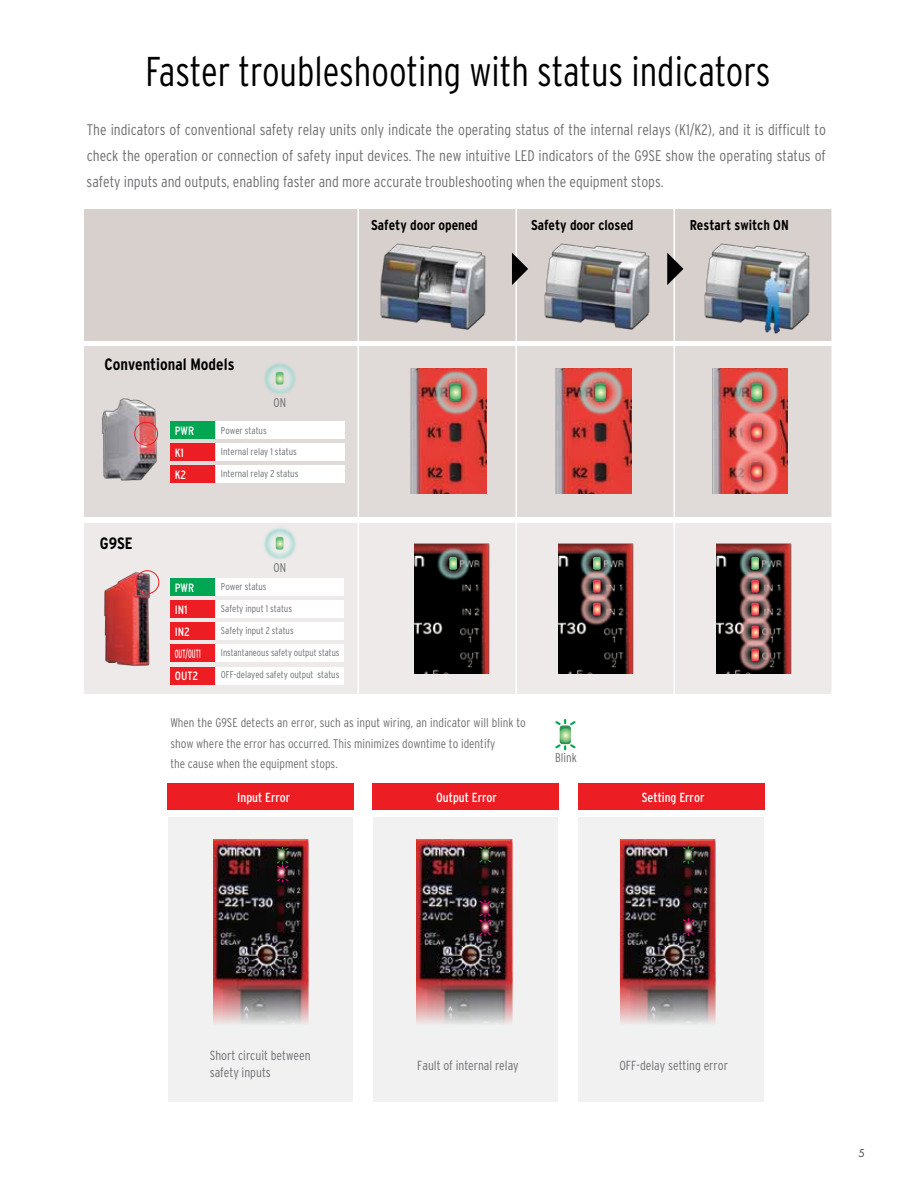
<style>
.page{position:relative;width:918px;height:1188px;background:#fff}
.page>*{position:absolute;margin:0;border:0;box-sizing:border-box;transform-origin:0 0}
.t1{font:300 condensed 41.55px "Interstate CE";color:#000;scale:.94 1}
.t2{font:700 condensed 16.35px "Interstate CE";color:#000}
.t3{font:300 condensed 15.3px/26.2px "Interstate CE";color:#6d6e71;text-align:justify}
.t4{font:700 condensed 14.25px "Interstate CE";color:#000}
.t5{font:300 condensed 13.2px/17px "Interstate CE";color:#6d6e71}
.t6{font:condensed 13.2px "Interstate CE";color:#fff}
.t7{font:300 condensed 12.6px/20.1px "Interstate CE";color:#6d6e71}
.t8{font:condensed 12px/21.9px "Interstate CE";color:#fff}
.t9{font:10.5px "Futura";color:#4d4d4f}
.t10{font:300 condensed 9.9px "Interstate CE";color:#6d6e71}
.t11{font:300 condensed 9.9px "Interstate CE";color:#6d6e71;scale:.96 1}
</style>
<div class="page">
<div style="left:168px;top:817px;width:185px;height:284px;background:#f1f1f2"></div>
<div style="left:373px;top:817px;width:185px;height:284px;background:#f1f1f2"></div>
<div style="left:579px;top:817px;width:185px;height:284px;background:#f1f1f2"></div>
<div style="left:168px;top:783px;width:186px;height:26px;background:#ed1d24"></div>
<div style="left:372px;top:783px;width:187px;height:26px;background:#ed1d24"></div>
<div style="left:578px;top:783px;width:187px;height:26px;background:#ed1d24"></div>
<img style="left:214px;top:840px;width:95px;height:136px">
<svg style="left:276px;top:878px;width:14px;height:4px"></svg>
<img style="left:417px;top:840px;width:95px;height:136px">
<svg style="left:478px;top:900px;width:14px;height:4px"></svg>
<svg style="left:478px;top:913px;width:14px;height:10px"></svg>
<svg style="left:478px;top:932px;width:14px;height:4px"></svg>
<img style="left:620px;top:840px;width:96px;height:136px">
<svg style="left:682px;top:918px;width:13px;height:5px"></svg>
<svg style="left:682px;top:931px;width:13px;height:5px"></svg>
<svg style="left:682px;top:846px;width:13px;height:5px"></svg>
<svg style="left:682px;top:859px;width:13px;height:5px"></svg>
<img style="left:213px;top:976px;width:96px;height:48px">
<img style="left:416px;top:976px;width:97px;height:48px">
<img style="left:620px;top:976px;width:96px;height:48px">
<div style="left:85px;top:209px;width:748px;height:131px;background:#d7d0cd"></div>
<div style="left:85px;top:346px;width:748px;height:170px;background:#e0dbd9"></div>
<div style="left:85px;top:523px;width:748px;height:170px;background:#edeae9"></div>
<hr style="left:357px;top:204px;width:2px;height:494px;background:#fff">
<hr style="left:515px;top:203px;width:2px;height:494px;background:#fff">
<hr style="left:673px;top:203px;width:2px;height:494px;background:#fff">
<hr style="left:832px;top:203px;width:1px;height:494px;background:#fff">
<svg style="left:512px;top:253px;width:16px;height:32px"></svg>
<svg style="left:667px;top:253px;width:16px;height:32px"></svg>
<img style="left:102px;top:398px;width:57px;height:83px">
<img style="left:104px;top:570px;width:56px;height:96px">
<div style="left:170px;top:422px;width:44px;height:17px;background:#00a651"></div>
<div style="left:170px;top:444px;width:44px;height:17px;background:#ed1d24"></div>
<div style="left:170px;top:466px;width:44px;height:17px;background:#ed1d24"></div>
<div style="left:216px;top:444px;width:129px;height:17px;background:#fff"></div>
<div style="left:216px;top:466px;width:129px;height:17px;background:#fff"></div>
<div style="left:170px;top:578px;width:44px;height:18px;background:#00a651"></div>
<div style="left:170px;top:601px;width:44px;height:17px;background:#ed1d24"></div>
<div style="left:170px;top:623px;width:44px;height:17px;background:#ed1d24"></div>
<div style="left:170px;top:645px;width:44px;height:17px;background:#ed1d24"></div>
<div style="left:170px;top:667px;width:44px;height:17px;background:#ed1d24"></div>
<div style="left:216px;top:601px;width:128px;height:17px;background:#fff"></div>
<div style="left:216px;top:623px;width:128px;height:17px;background:#fff"></div>
<div style="left:216px;top:645px;width:128px;height:17px;background:#fff"></div>
<div style="left:216px;top:667px;width:128px;height:17px;background:#fff"></div>
<div style="left:136px;top:570px;width:23px;height:24px;border:1px solid #ed1d24;border-radius:50%"></div>
<div style="left:134px;top:422px;width:24px;height:23px;border:1px solid #ed1d24;border-radius:50%"></div>
<img style="left:415px;top:633px;width:75px;height:41px">
<img style="left:555px;top:468px;width:76px;height:25px">
<img style="left:410px;top:468px;width:76px;height:25px">
<svg style="left:478px;top:846px;width:14px;height:4px"></svg>
<svg style="left:478px;top:859px;width:14px;height:4px"></svg>
<svg style="left:276px;top:847px;width:13px;height:4px"></svg>
<svg style="left:276px;top:860px;width:14px;height:9px"></svg>
<img style="left:558px;top:543px;width:76px;height:131px">
<img style="left:380px;top:316px;width:145px;height:152px">
<img style="left:525px;top:316px;width:152px;height:152px">
<img style="left:681px;top:316px;width:151px;height:41px">
<img style="left:712px;top:357px;width:120px;height:39px">
<img style="left:681px;top:396px;width:151px;height:152px">
<img style="left:685px;top:493px;width:140px;height:23px">
<img style="left:685px;top:516px;width:140px;height:23px">
<img style="left:685px;top:539px;width:140px;height:23px">
<img style="left:716px;top:562px;width:76px;height:22px">
<img style="left:685px;top:584px;width:140px;height:110px">
<img style="left:383px;top:493px;width:141px;height:140px">
<img style="left:532px;top:243px;width:129px;height:91px">
<img style="left:380px;top:243px;width:117px;height:91px">
<img style="left:692px;top:243px;width:130px;height:91px">
<img style="left:210px;top:473px;width:140px;height:140px">
<img style="left:210px;top:340px;width:140px;height:108px">
<svg style="left:555px;top:719px;width:21px;height:31px"></svg>
<h1 class="t1" style="left:145px;top:46px;width:666px">Faster troubleshooting with status indicators</h1>
<p class="t3" style="left:87px;top:116px;width:741px">The indicators of conventional safety relay units only indicate the operating status of the internal relays (K1/K2), and it is difficult to check the operation or connection of safety input devices. The new intuitive LED indicators of the G9SE show the operating status of safety inputs and outputs, enabling faster and more accurate troubleshooting when the equipment stops.</p>
<p class="t4" style="left:371px;top:216px;width:108px">Safety door opened</p>
<p class="t4" style="left:531px;top:216px;width:104px">Safety door closed</p>
<p class="t4" style="left:690px;top:216px;width:101px">Restart switch ON</p>
<p class="t2" style="left:105px;top:354px;width:131px">Conventional Models</p>
<p class="t7" style="left:273px;top:392px;width:14px">ON</p>
<p class="t2" style="left:100px;top:533px;width:34px">G9SE</p>
<p class="t8" style="left:175px;top:420px;width:21px">PWR<br>K1<br>K2</p>
<p class="t10" style="left:221px;top:424px;width:47px">Power status</p>
<p class="t10" style="left:221px;top:446px;width:77px">Internal relay 1 status</p>
<p class="t10" style="left:221px;top:468px;width:79px">Internal relay 2 status</p>
<p class="t7" style="left:273px;top:557px;width:14px">ON</p>
<p class="t8" style="left:175px;top:577px;width:28px">PWR<br>IN1<br>IN2<br>OUT/OUT1<br>OUT2</p>
<p class="t10" style="left:221px;top:581px;width:47px">Power status</p>
<p class="t10" style="left:221px;top:603px;width:73px">Safety input 1 status</p>
<p class="t10" style="left:221px;top:625px;width:74px">Safety input 2 status</p>
<p class="t11" style="left:221px;top:647px;width:125px">Instantaneous safety output status</p>
<p class="t10" style="left:221px;top:668px;width:120px">OFF-delayed safety output status</p>
<p class="t7" style="left:170px;top:713px;width:357px">When the G9SE detects an error, such as input wiring, an indicator will blink to show where the error has occurred. This minimizes downtime to identify<br>the cause when the equipment stops.</p>
<p class="t7" style="left:555px;top:748px;width:23px">Blink</p>
<p class="t6" style="left:237px;top:789px;width:55px">Input Error</p>
<p class="t6" style="left:436px;top:789px;width:62px">Output Error</p>
<p class="t6" style="left:642px;top:789px;width:64px">Setting Error</p>
<p class="t5" style="left:210px;top:1047px;width:102px">Short circuit between safety inputs</p>
<p class="t5" style="left:417px;top:1056px;width:103px">Fault of internal relay</p>
<p class="t5" style="left:619px;top:1056px;width:110px">OFF-delay setting error</p>
<p class="t9" style="left:859px;top:1146px;width:8px">5</p>
</div>
